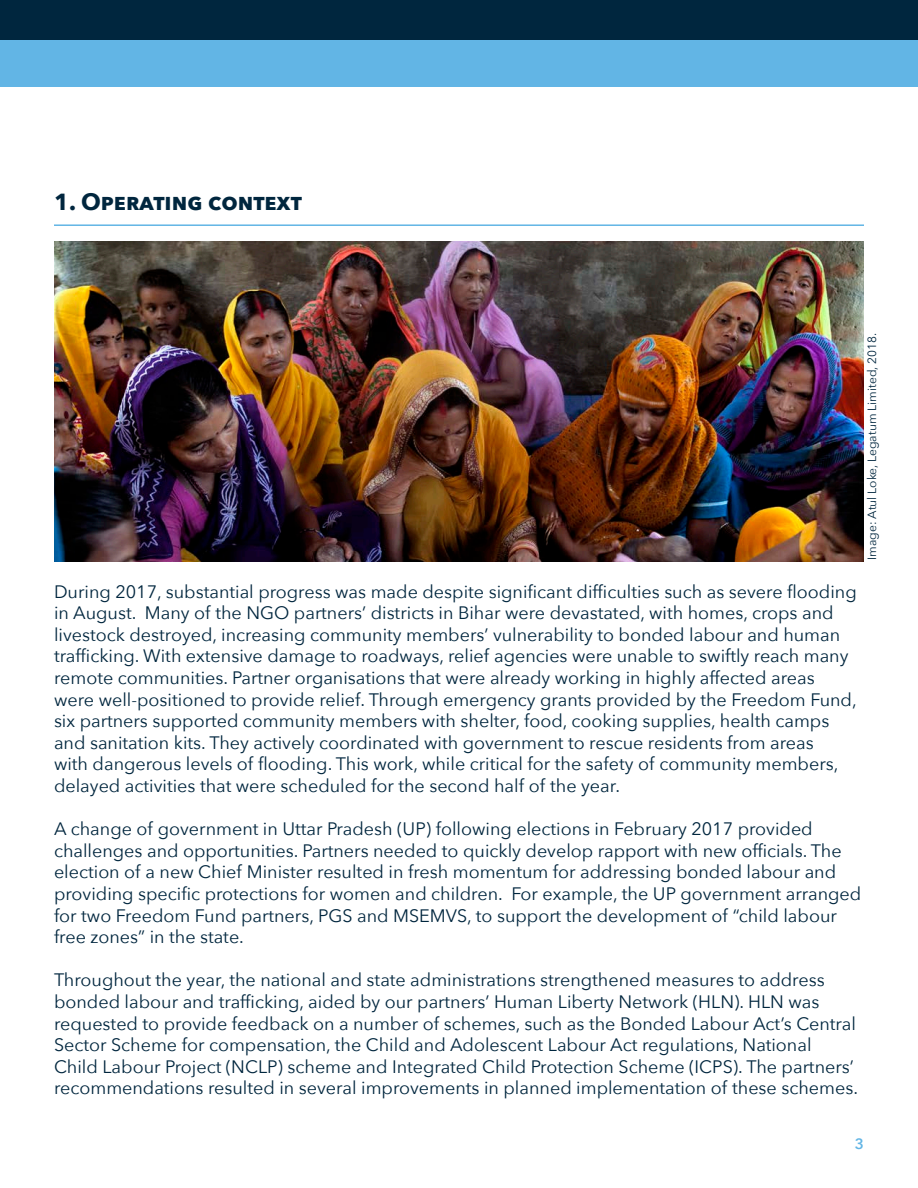
<style>
.page{position:relative;width:918px;height:1188px;background:#fff}
.page>*{position:absolute;margin:0;border:0;box-sizing:border-box;transform-origin:0 0}
.t1{font:700 23.25px "Avenir Next";color:#00263e}
.t2{font:18px/21.6px "Avenir Next";color:#00263e}
.t3{font:600 15px "Avenir Next";color:#62b5e5}
.t4{font:12px "Avenir Next";color:#00263e}
</style>
<div class="page">
<div style="left:0;top:0;width:918px;height:40px;background:#00263e"></div>
<div style="left:0;top:40px;width:918px;height:46px;background:#62b5e5"></div>
<img style="left:54px;top:241px;width:810px;height:321px">
<hr style="left:54px;top:224px;width:810px;height:2px;background:#62b5e5">
<p class="t1" style="left:54px;top:182px;width:249px">1. Operating context</p>
<p class="t4" style="left:862px;top:560px;width:228px;rotate:-90deg">Image: Atul Loke, Legatum Limited, 2018.</p>
<p class="t2" style="left:54px;top:580px;width:804px">During 2017, substantial progress was made despite significant difficulties such as severe flooding in August. Many of the NGO partners’ districts in Bihar were devastated, with homes, crops and livestock destroyed, increasing community members’ vulnerability to bonded labour and human trafficking. With extensive damage to roadways, relief agencies were unable to swiftly reach many remote communities. Partner organisations that were already working in highly affected areas were well-positioned to provide relief. Through emergency grants provided by the Freedom Fund, six partners supported community members with shelter, food, cooking supplies, health camps and sanitation kits. They actively coordinated with government to rescue residents from areas<br>with dangerous levels of flooding. This work, while critical for the safety of community members, delayed activities that were scheduled for the second half of the year.</p>
<p class="t2" style="left:54px;top:817px;width:809px">A change of government in Uttar Pradesh (UP) following elections in February 2017 provided challenges and opportunities. Partners needed to quickly develop rapport with new officials. The election of a new Chief Minister resulted in fresh momentum for addressing bonded labour and providing specific protections for women and children. For example, the UP government arranged for two Freedom Fund partners, PGS and MSEMVS, to support the development of “child labour free zones” in the state.</p>
<p class="t2" style="left:54px;top:969px;width:806px">Throughout the year, the national and state administrations strengthened measures to address bonded labour and trafficking, aided by our partners’ Human Liberty Network (HLN). HLN was requested to provide feedback on a number of schemes, such as the Bonded Labour Act’s Central Sector Scheme for compensation, the Child and Adolescent Labour Act regulations, National Child Labour Project (NCLP) scheme and Integrated Child Protection Scheme (ICPS). The partners’ recommendations resulted in several improvements in planned implementation of these schemes.</p>
<p class="t3" style="left:855px;top:1131px;width:11px">3</p>
</div>
